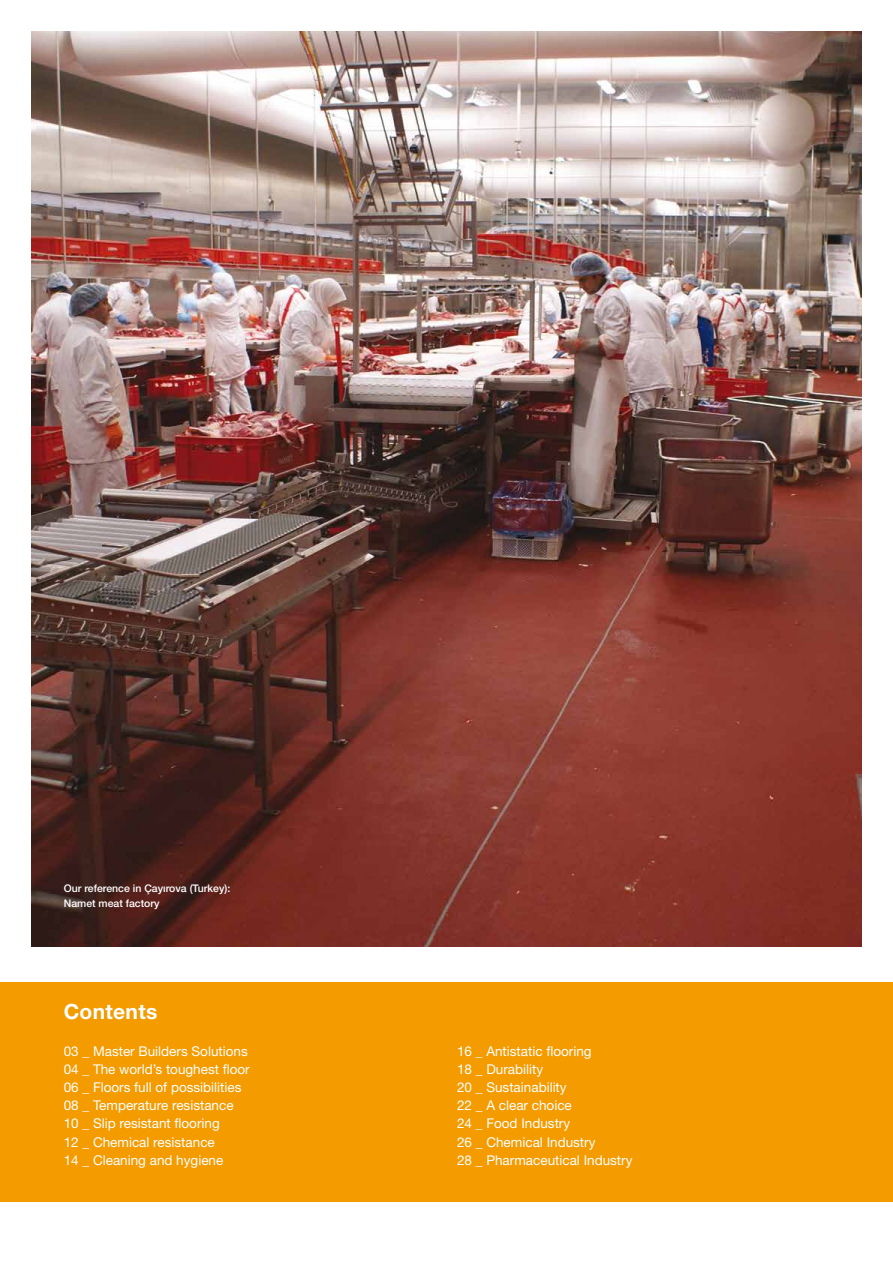
<style>
.page{position:relative;width:893px;height:1263px;background:#fff}
.page>*{position:absolute;margin:0;border:0;box-sizing:border-box;transform-origin:0 0}
.t1{font:700 21px "Helvetica Neue";letter-spacing:.015em;color:#fff}
.t2{font:13.5px/18.1px "Helvetica Neue";color:#fff}
.t3{font:500 10.5px/14.9px "Helvetica Neue";color:#fff}
</style>
<div class="page">
<img style="left:32px;top:32px;width:829px;height:914px">
<div style="left:0;top:982px;width:893px;height:219px;background:#f49b00"></div>
<p class="t3" style="left:64px;top:880px;width:168px">Our reference in Çayırova (Turkey):<br>Namet meat factory</p>
<h1 class="t1" style="left:64px;top:999px;width:95px">Contents</h1>
<p class="t2" style="left:64px;top:1041px;width:188px">03 _ Master Builders Solutions<br>04 _ The world’s toughest floor<br>06 _ Floors full of possibilities<br>08 _ Temperature resistance<br>10 _ Slip resistant flooring<br>12 _ Chemical resistance<br>14 _ Cleaning and hygiene</p>
<p class="t2" style="left:457px;top:1041px;width:177px">16 _ Antistatic flooring<br>18 _ Durability<br>20 _ Sustainability<br>22 _ A clear choice<br>24 _ Food Industry<br>26 _ Chemical Industry<br>28 _ Pharmaceutical Industry</p>
</div>
